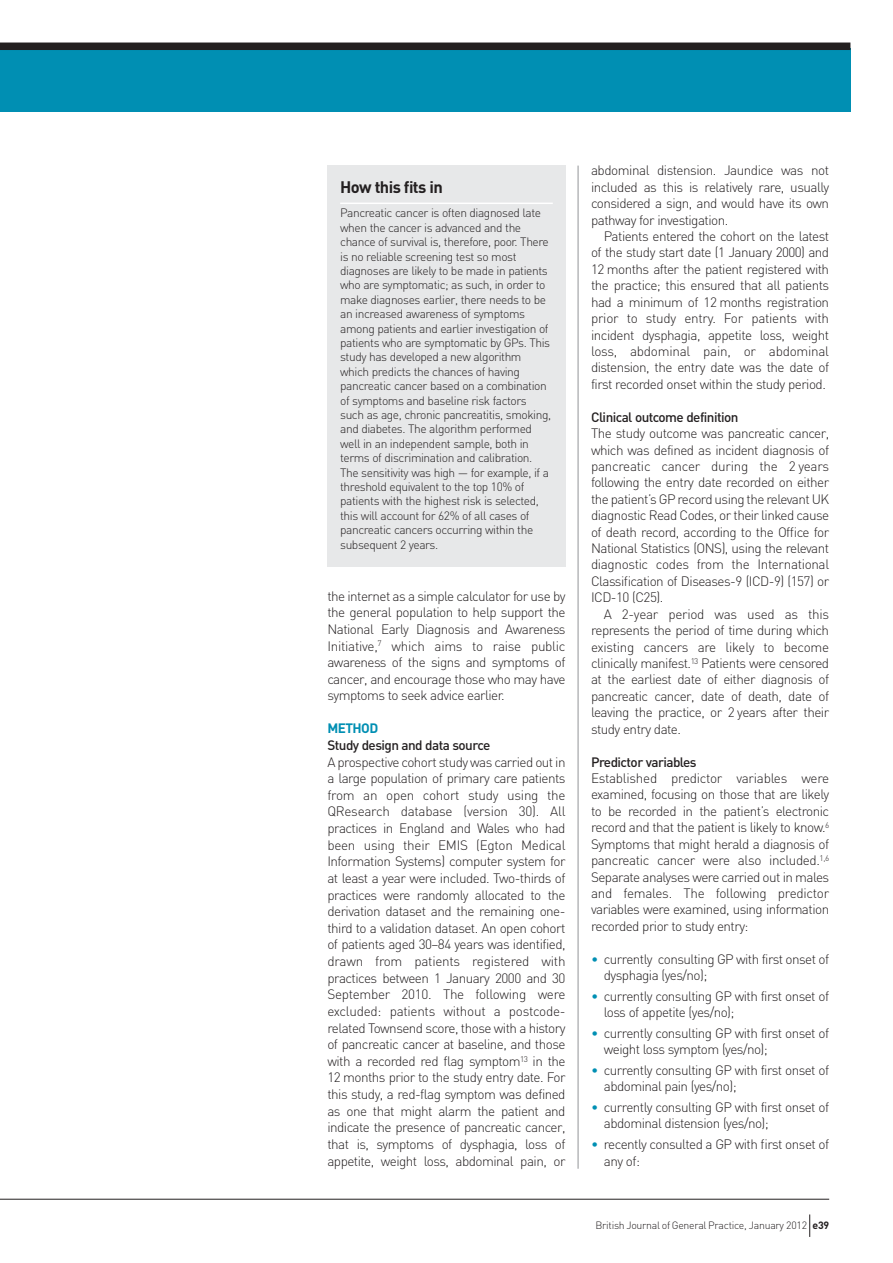
<style>
.page{position:relative;width:893px;height:1263px;background:#fff}
.page>*{position:absolute;margin:0;border:0;box-sizing:border-box;transform-origin:0 0}
.t1{font:700 16.5px "DIN";letter-spacing:-.035em;color:#231f20}
.t2{font:300 13.5px/16.4px "DIN";letter-spacing:-.04em;color:#231f20;text-align:justify}
.t3{font:500 13.5px "DIN";letter-spacing:-.04em;color:#231f20}
.t4{font:700 13.5px "DIN";letter-spacing:-.04em;color:#008fb3}
.t5{font:300 12px/14.4px "DIN";letter-spacing:-.035em;color:#231f20}
.t6{font:300 10.5px "DIN";letter-spacing:-.025em;color:#231f20}
.s1{color:#008fb3}
.s2{font-weight:700}
</style>
<div class="page">
<hr style="left:578px;top:166px;width:1px;height:1003px;background:#939598">
<div style="left:327px;top:165px;width:239px;height:401px;background:#e7e8e9"></div>
<hr style="left:340px;top:203px;width:213px;height:1px;background:#fff">
<hr style="left:0;top:1199px;width:829px;height:1px;background:#231f20">
<svg style="left:809px;top:1214px;width:1px;height:23px"></svg>
<div style="left:0;top:48px;width:850px;height:63px;background:#008fb3"></div>
<div style="left:0;top:43px;width:850px;height:7px;background:#231f20"></div>
<p class="t1" style="left:340px;top:178px;width:104px">How this fits in</p>
<p class="t5" style="left:340px;top:206px;width:213px">Pancreatic cancer is often diagnosed late when the cancer is advanced and the chance of survival is, therefore, poor. There is no reliable screening test so most diagnoses are likely to be made in patients who are symptomatic; as such, in order to make diagnoses earlier, there needs to be an increased awareness of symptoms among patients and earlier investigation of patients who are symptomatic by GPs. This study has developed a new algorithm which predicts the chances of having pancreatic cancer based on a combination of symptoms and baseline risk factors such as age, chronic pancreatitis, smoking, and diabetes. The algorithm performed well in an independent sample, both in terms of discrimination and calibration.<br>The sensitivity was high — for example, if a threshold equivalent to the top 10% of patients with the highest risk is selected, this will account for 62% of all cases of pancreatic cancers occurring within the subsequent 2 years.</p>
<p class="t2" style="left:327px;top:588px;width:240px">the internet as a simple calculator for use by the general population to help support the National Early Diagnosis and Awareness Initiative,<sup>7</sup> which aims to raise public awareness of the signs and symptoms of cancer, and encourage those who may have symptoms to seek advice earlier.</p>
<p class="t4" style="left:327px;top:720px;width:52px">METHOD</p>
<p class="t3" style="left:327px;top:738px;width:164px">Study design and data source</p>
<p class="t2" style="left:327px;top:754px;width:240px">A prospective cohort study was carried out in a large population of primary care patients from an open cohort study using the QResearch database (version 30). All practices in England and Wales who had been using their EMIS (Egton Medical Information Systems) computer system for at least a year were included. Two-thirds of practices were randomly allocated to the derivation dataset and the remaining one&shy;third to a validation dataset. An open cohort of patients aged 30–84 years was identified, drawn from patients registered with practices between 1 January 2000 and 30<br>September 2010. The following were excluded: patients without a postcode&shy;related Townsend score, those with a history of pancreatic cancer at baseline, and those with a recorded red flag symptom<sup>13</sup> in the 12 months prior to the study entry date. For this study, a red-flag symptom was defined as one that might alarm the patient and indicate the presence of pancreatic cancer, that is, symptoms of dysphagia, loss of appetite, weight loss, abdominal pain, or</p>
<p class="t2" style="left:591px;top:162px;width:240px">abdominal distension. Jaundice was not included as this is relatively rare, usually considered a sign, and would have its own pathway for investigation.</p>
<p class="t2" style="left:591px;top:228px;width:240px;text-indent:13px">Patients entered the cohort on the latest of the study start date (1 January 2000) and 12 months after the patient registered with the practice; this ensured that all patients had a minimum of 12 months registration prior to study entry. For patients with incident dysphagia, appetite loss, weight loss, abdominal pain, or abdominal distension, the entry date was the date of first recorded onset within the study period.</p>
<p class="t3" style="left:591px;top:409px;width:149px">Clinical outcome definition</p>
<p class="t2" style="left:591px;top:425px;width:240px">The study outcome was pancreatic cancer, which was defined as incident diagnosis of pancreatic cancer during the 2 years following the entry date recorded on either the patient’s GP record using the relevant UK diagnostic Read Codes, or their linked cause of death record, according to the Office for National Statistics (ONS), using the relevant diagnostic codes from the International Classification of Diseases-9 (ICD-9) (157) or ICD-10 (C25).</p>
<p class="t2" style="left:591px;top:606px;width:240px;text-indent:13px">A 2-year period was used as this represents the period of time during which existing cancers are likely to become clinically manifest.<sup>13</sup> Patients were censored at the earliest date of either diagnosis of pancreatic cancer, date of death, date of leaving the practice, or 2 years after their study entry date.</p>
<p class="t3" style="left:591px;top:754px;width:107px">Predictor variables</p>
<p class="t2" style="left:591px;top:770px;width:240px">Established predictor variables were examined, focusing on those that are likely to be recorded in the patient’s electronic record and that the patient is likely to know.<sup>6<br></sup>Symptoms that might herald a diagnosis of pancreatic cancer were also included.<sup>1,6<br></sup>Separate analyses were carried out in males and females. The following predictor variables were examined, using information recorded prior to study entry:</p>
<p class="t2" style="left:604px;top:951px;width:227px;text-indent:-13px"><span class="s1">•</span> currently consulting GP with first onset of dysphagia (yes/no);</p>
<p class="t2" style="left:604px;top:988px;width:227px;text-indent:-13px"><span class="s1">•</span> currently consulting GP with first onset of loss of appetite (yes/no);</p>
<p class="t2" style="left:604px;top:1025px;width:227px;text-indent:-13px"><span class="s1">•</span> currently consulting GP with first onset of weight loss symptom (yes/no);</p>
<p class="t2" style="left:604px;top:1062px;width:227px;text-indent:-13px"><span class="s1">•</span> currently consulting GP with first onset of abdominal pain (yes/no);</p>
<p class="t2" style="left:604px;top:1099px;width:227px;text-indent:-13px"><span class="s1">•</span> currently consulting GP with first onset of abdominal distension (yes/no);</p>
<p class="t2" style="left:604px;top:1136px;width:227px;text-indent:-13px"><span class="s1">•</span> recently consulted a GP with first onset of any of:</p>
<p class="t6" style="left:595px;top:1219px;width:235px">British Journal of General Practice, January 2012 <span class="s2">e39</span></p>
</div>
